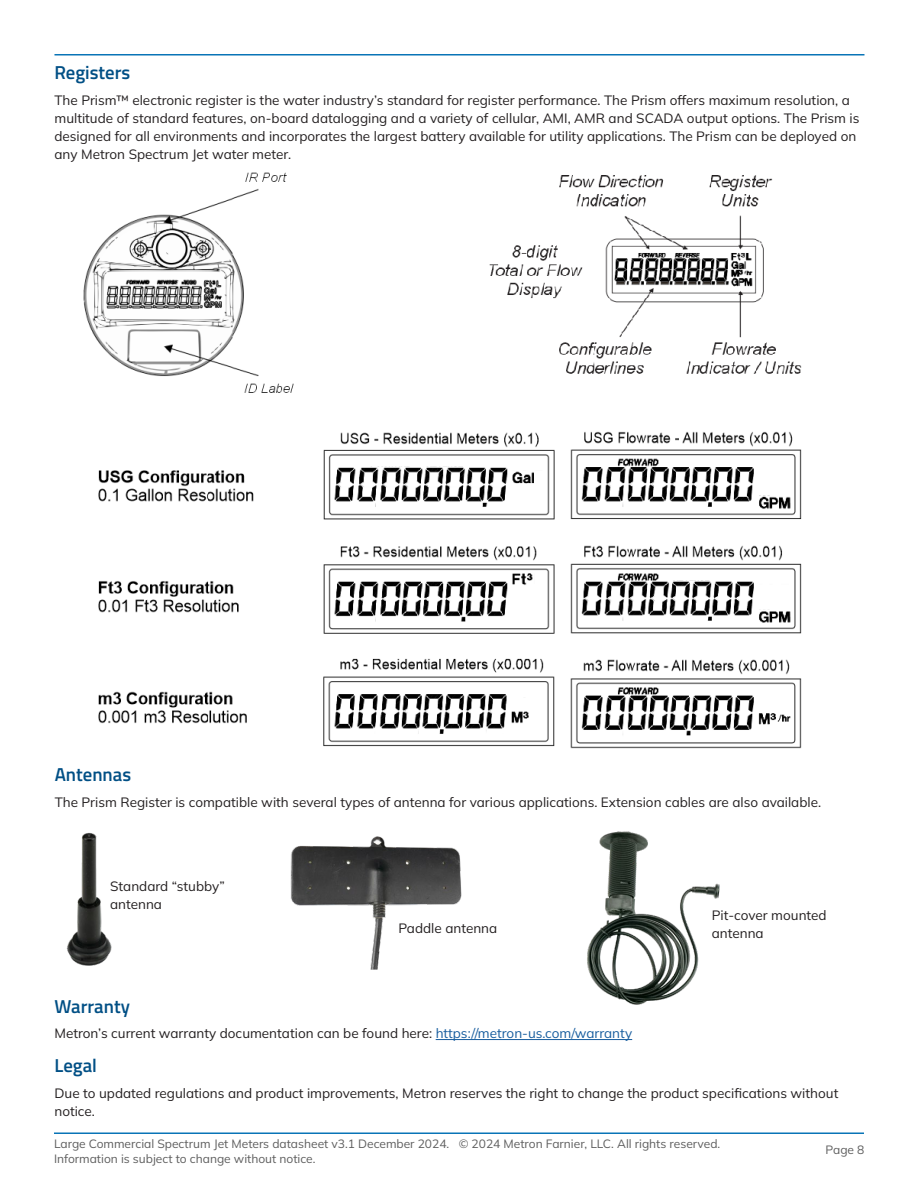
<style>
.page{position:relative;width:918px;height:1188px;background:#fff}
.page>*{position:absolute;margin:0;border:0;box-sizing:border-box;transform-origin:0 0}
.Metron_Header_3_blue{font:600 18.75px "Titillium Web";color:#004f85}
.Metron_Body_9pt{font:13.5px/18px "Mulish";color:#231f20}
.t1{font:12px/15px "Mulish";color:#5e5e5e}
.s1{color:#175d9e}
</style>
<div class="page">
<hr style="left:54px;top:1132px;width:810px;height:2px;background:#0974b7">
<hr style="left:54px;top:54px;width:810px;height:2px;background:#0974b7">
<img style="left:83px;top:172px;width:719px;height:577px">
<hr style="left:436px;top:1039px;width:196px;height:1px;background:#175d9e">
<img style="left:66px;top:832px;width:46px;height:134px">
<img style="left:290px;top:836px;width:172px;height:134px">
<img style="left:587px;top:831px;width:133px;height:174px">
<p class="Metron_Header_3_blue" style="left:54px;top:59px;width:77px">Registers</p>
<p class="Metron_Body_9pt" style="left:54px;top:91px;width:807px">The Prism™ electronic register is the water industry’s standard for register performance. The Prism offers maximum resolution, a multitude of standard features, on-board datalogging and a variety of cellular, AMI, AMR and SCADA output options. The Prism is designed for all environments and incorporates the largest battery available for utility applications. The Prism can be deployed on any Metron Spectrum Jet water meter.</p>
<p class="Metron_Header_3_blue" style="left:55px;top:760px;width:78px">Antennas</p>
<p class="Metron_Body_9pt" style="left:55px;top:792px;width:768px">The Prism Register is compatible with several types of antenna for various applications. Extension cables are also available.</p>
<p class="Metron_Body_9pt" style="left:110px;top:876px;width:116px">Standard “stubby” antenna</p>
<p class="Metron_Body_9pt" style="left:399px;top:919px;width:100px">Paddle antenna</p>
<p class="Metron_Body_9pt" style="left:712px;top:906px;width:116px">Pit-cover mounted antenna</p>
<p class="Metron_Header_3_blue" style="left:54px;top:992px;width:77px">Warranty</p>
<p class="Metron_Body_9pt" style="left:54px;top:1024px;width:579px">Metron’s current warranty documentation can be found here: <span class="s1">https://metron-us.com/warranty</span></p>
<p class="Metron_Header_3_blue" style="left:54px;top:1052px;width:44px">Legal</p>
<p class="Metron_Body_9pt" style="left:54px;top:1084px;width:785px">Due to updated regulations and product improvements, Metron reserves the right to change the product specifications without notice.</p>
<p class="t1" style="left:54px;top:1135px;width:668px">Large Commercial Spectrum Jet Meters datasheet v3.1 December 2024. © 2024 Metron Farnier, LLC. All rights reserved.<br>Information is subject to change without notice.</p>
<p class="t1" style="left:826px;top:1141px;width:40px">Page 8</p>
</div>
